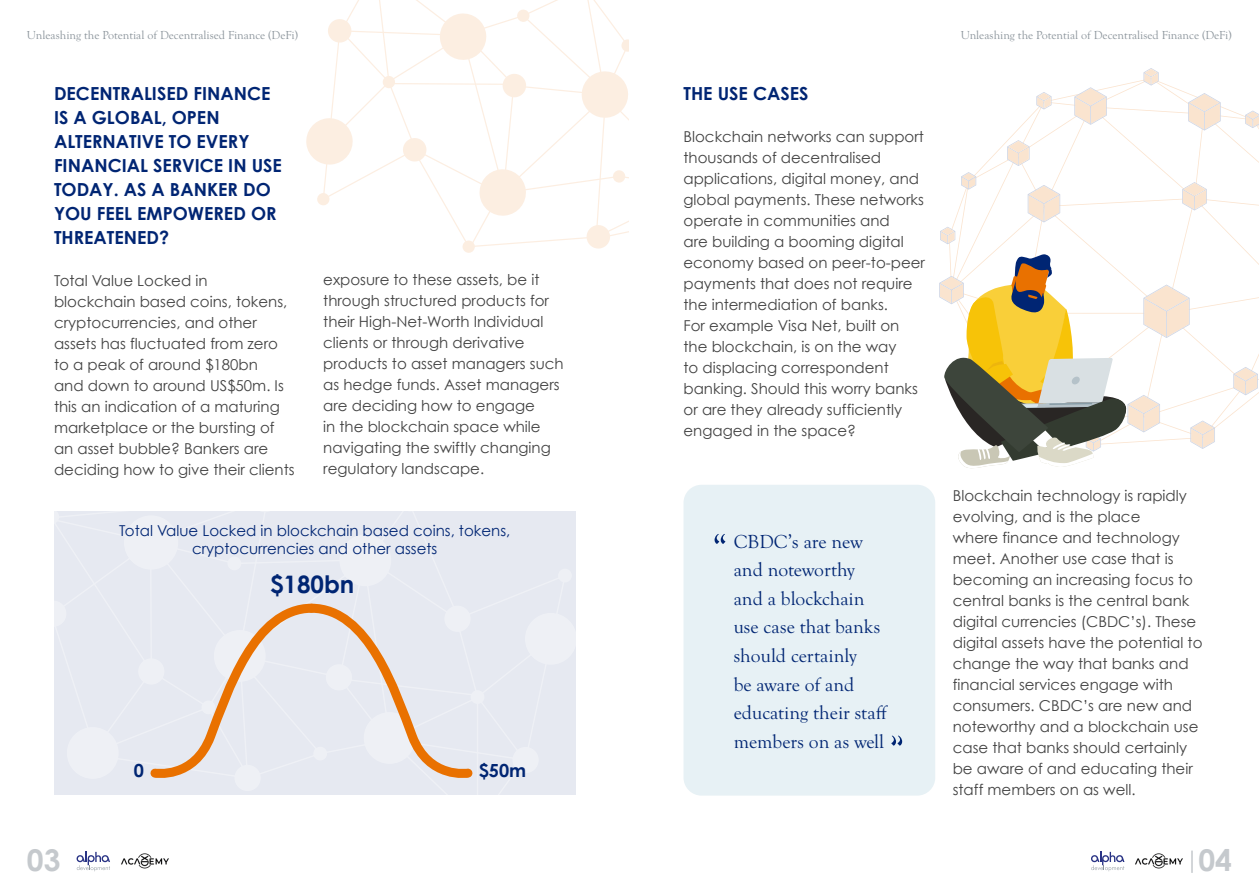
<style>
.page{position:relative;width:1259px;height:893px;background:#fff}
.page>*{position:absolute;margin:0;border:0;box-sizing:border-box;transform-origin:0 0}
.t1{font:700 30px "Century Gothic";color:#c5c9cd}
.t2{font:700 24.15px "Century Gothic";color:#002573}
.t3{font:19.5px/28.5px "Goudy Old Sty";color:#002573}
.t4{font:700 18px/24px "Century Gothic";color:#002573}
.t5{font:15px/21px "Century Gothic";color:#424242}
.t6{font:15px/18px "Century Gothic";color:#002573;text-align:center}
.t7{font:12px "Goudy Old Sty";color:#8b949b}
</style>
<div class="page">
<svg style="left:593px;top:247px;width:10px;height:2px"></svg>
<svg style="left:317px;top:193px;width:13px;height:13px"></svg>
<svg style="left:462px;top:240px;width:13px;height:13px"></svg>
<svg style="left:322px;top:0;width:307px;height:247px"></svg>
<svg style="left:438px;top:0;width:191px;height:217px"></svg>
<svg style="left:306px;top:0;width:83px;height:166px"></svg>
<svg style="left:949px;top:78px;width:310px;height:350px"></svg>
<svg style="left:1074px;top:87px;width:33px;height:38px"></svg>
<svg style="left:1007px;top:140px;width:22px;height:26px"></svg>
<svg style="left:1027px;top:185px;width:33px;height:37px"></svg>
<svg style="left:1188px;top:93px;width:32px;height:38px"></svg>
<svg style="left:1233px;top:367px;width:25px;height:28px"></svg>
<svg style="left:1182px;top:182px;width:24px;height:28px"></svg>
<svg style="left:940px;top:227px;width:15px;height:17px"></svg>
<svg style="left:961px;top:172px;width:15px;height:18px"></svg>
<svg style="left:1245px;top:111px;width:14px;height:17px"></svg>
<svg style="left:1036px;top:92px;width:15px;height:17px"></svg>
<svg style="left:1143px;top:68px;width:15px;height:18px"></svg>
<div style="left:525px;top:613px;width:52px;height:52px;background:#eef0f5;border-radius:50%"></div>
<div style="left:558px;top:569px;width:14px;height:13px;background:#eef0f5;border-radius:50%"></div>
<div style="left:54px;top:511px;width:512px;height:284px;background:#e6e9f1"></div>
<svg style="left:1191px;top:851px;width:1px;height:22px"></svg>
<div style="left:683px;top:485px;width:252px;height:311px;background:#e7f1f5;border-radius:18px"></div>
<svg style="left:891px;top:736px;width:11px;height:10px"></svg>
<svg style="left:714px;top:534px;width:11px;height:10px"></svg>
<img style="left:1135px;top:853px;width:48px;height:16px">
<svg style="left:1091px;top:852px;width:33px;height:19px"></svg>
<img style="left:121px;top:853px;width:48px;height:16px">
<svg style="left:77px;top:852px;width:33px;height:19px"></svg>
<div style="left:102px;top:581px;width:449px;height:214px;background:#e6e9f1"></div>
<svg style="left:939px;top:254px;width:276px;height:215px"></svg>
<p class="t7" style="left:27px;top:29px;width:273px">Unleashing the Potential of Decentralised Finance (DeFi)</p>
<p class="t7" style="left:960px;top:29px;width:273px">Unleashing the Potential of Decentralised Finance (DeFi)</p>
<p class="t4" style="left:54px;top:81px;width:229px">DECENTRALISED FINANCE<br>IS A GLOBAL, OPEN<br>ALTERNATIVE TO EVERY<br>FINANCIAL SERVICE IN USE<br>TODAY. AS A BANKER DO<br>YOU FEEL EMPOWERED OR<br>THREATENED?</p>
<p class="t5" style="left:54px;top:270px;width:242px">Total Value Locked in<br>blockchain based coins, tokens, cryptocurrencies, and other assets has fluctuated from zero to a peak of around $180bn<br>and down to around US$50m. Is this an indication of a maturing marketplace or the bursting of an asset bubble? Bankers are deciding how to give their clients</p>
<p class="t5" style="left:323px;top:269px;width:242px">exposure to these assets, be it through structured products for their High-Net-Worth Individual clients or through derivative products to asset managers such as hedge funds. Asset managers are deciding how to engage<br>in the blockchain space while navigating the swiftly changing regulatory landscape.</p>
<p class="t6" style="left:119px;top:522px;width:392px">Total Value Locked in blockchain based coins, tokens, cryptocurrencies and other assets</p>
<h2 class="t2" style="left:270px;top:569px;width:86px">$180bn</h2>
<p class="t4" style="left:134px;top:758px;width:12px">0</p>
<p class="t4" style="left:479px;top:758px;width:49px">$50m</p>
<p class="t4" style="left:683px;top:81px;width:126px">THE USE CASES</p>
<p class="t5" style="left:683px;top:126px;width:243px">Blockchain networks can support thousands of decentralised applications, digital money, and global payments. These networks operate in communities and<br>are building a booming digital economy based on peer-to-peer payments that does not require the intermediation of banks.<br>For example Visa Net, built on the blockchain, is on the way<br>to displacing correspondent banking. Should this worry banks or are they already sufficiently engaged in the space?</p>
<h3 class="t3" style="left:733px;top:528px;width:156px">CBDC’s are new and noteworthy and a blockchain use case that banks should certainly<br>be aware of and educating their staff members on as well</h3>
<p class="t5" style="left:952px;top:485px;width:251px">Blockchain technology is rapidly evolving, and is the place<br>where finance and technology meet. Another use case that is becoming an increasing focus to central banks is the central bank digital currencies (CBDC’s). These digital assets have the potential to change the way that banks and financial services engage with consumers. CBDC’s are new and noteworthy and a blockchain use case that banks should certainly be aware of and educating their staff members on as well.</p>
<h1 class="t1" style="left:27px;top:841px;width:35px">03</h1>
<h1 class="t1" style="left:1198px;top:841px;width:35px">04</h1>
</div>
